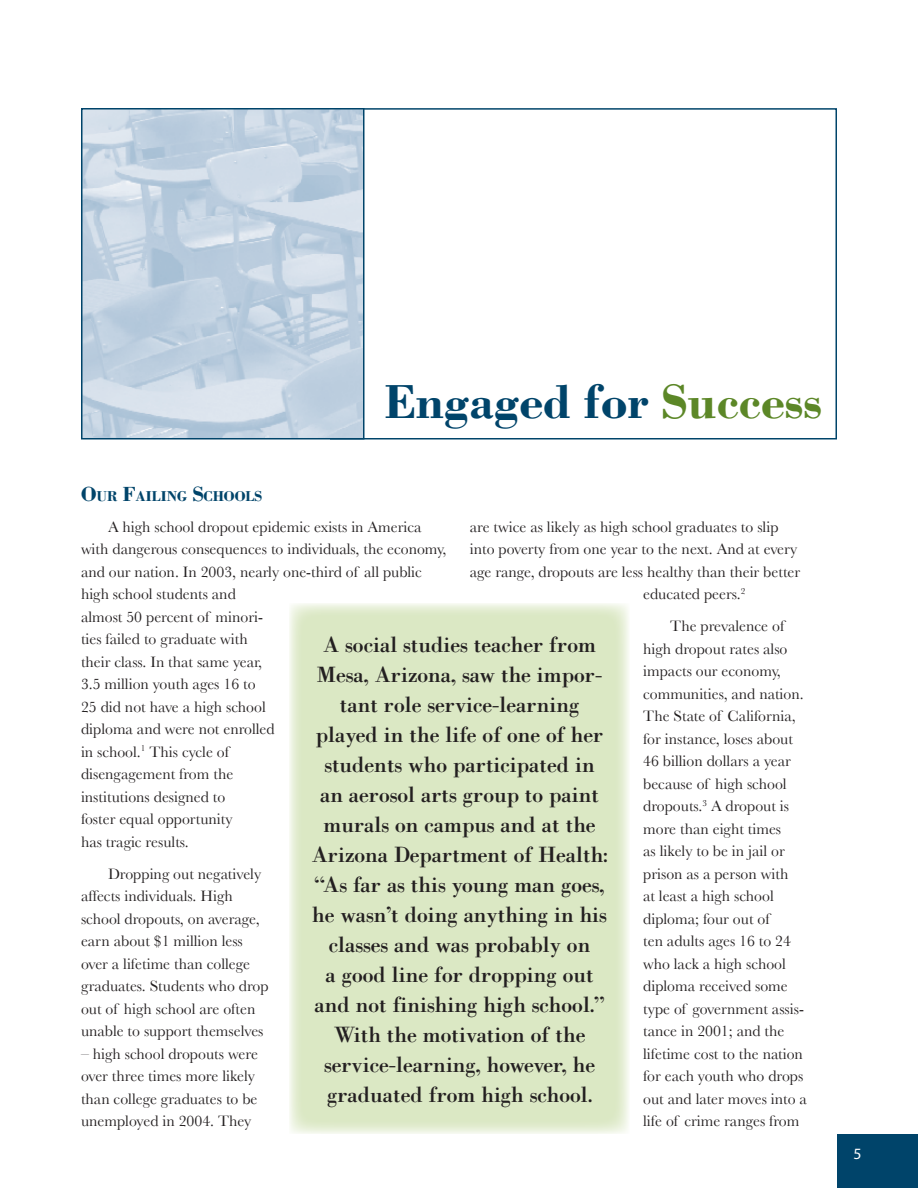
<style>
.page{position:relative;width:918px;height:1188px;background:#fff}
.page>*{position:absolute;margin:0;border:0;box-sizing:border-box;transform-origin:0 0}
.t1{font:700 42px "Bodoni";color:#00446a}
.t2{font:21px/30px "Bodoni";color:#231f20;text-align:center}
.t3{font:15.75px/22.5px "Baskerville";color:#231f20}
.t4{font:700 12.6px "Bodoni";color:#00446a}
.s1{color:#5c8727}
.s2{font-size:18px}
</style>
<div class="page">
<div style="left:837px;top:1134px;width:81px;height:54px;background:#00446a"></div>
<div style="left:330px;top:108px;width:507px;height:332px;border:2px solid #00446a"></div>
<img style="left:84px;top:111px;width:277px;height:325px">
<div style="left:81px;top:108px;width:283px;height:331px;border:2px solid #00446a"></div>
<div style="left:290px;top:603px;width:340px;height:531px;background:#dbe8c4"></div>
<h1 class="t1" style="left:384px;top:370px;width:439px">Engaged for <span class="s1">Success</span></h1>
<p class="t4" style="left:81px;top:486px;width:181px"><span class="s2">O</span>UR <span class="s2">F</span>AILING <span class="s2">S</span>CHOOLS</p>
<p class="t3" style="left:81px;top:515px;width:367px;text-indent:27px">A high school dropout epidemic exists in America with dangerous consequences to individuals, the economy, and our nation. In 2003, nearly one-third of all public high school students and<br>almost 50 percent of minori-<br>ties failed to graduate with<br>their class. In that same year,<br>3.5 million youth ages 16 to<br>25 did not have a high school<br>diploma and were not enrolled<br>in school.<sup>1</sup> This cycle of<br>disengagement from the<br>institutions designed to<br>foster equal opportunity<br>has tragic results.</p>
<p class="t3" style="left:81px;top:862px;width:189px;text-indent:27px">Dropping out negatively affects individuals. High school dropouts, on average, earn about $1 million less over a lifetime than college graduates. Students who drop out of high school are often unable to support themselves</p>
<p class="t3" style="left:81px;top:1042px;width:178px">– high school dropouts were over three times more likely than college graduates to be unemployed in 2004. They</p>
<p class="t3" style="left:470px;top:515px;width:310px">are twice as likely as high school graduates to slip</p>
<p class="t3" style="left:470px;top:538px;width:329px">into poverty from one year to the next. And at every</p>
<p class="t3" style="left:470px;top:560px;width:332px">age range, dropouts are less healthy than their better</p>
<p class="t3" style="left:643px;top:583px;width:104px">educated peers.<sup>2</sup></p>
<p class="t3" style="left:643px;top:615px;width:165px;text-indent:27px">The prevalence of high dropout rates also impacts our economy, communities, and nation.<br>The State of California, for instance, loses about<br>46 billion dollars a year because of high school dropouts.<sup>3</sup> A dropout is more than eight times<br>as likely to be in jail or prison as a person with<br>at least a high school diploma; four out of<br>ten adults ages 16 to 24 who lack a high school diploma received some type of government assis&shy;tance in 2001; and the lifetime cost to the nation for each youth who drops out and later moves into a life of crime ranges from</p>
<p class="t2" style="left:312px;top:629px;width:297px">A social studies teacher from<br>Mesa, Arizona, saw the impor&shy;tant role service-learning played in the life of one of her students who participated in an aerosol arts group to paint murals on campus and at the<br>Arizona Department of Health: “As far as this young man goes, he wasn’t doing anything in his classes and was probably on<br>a good line for dropping out and not finishing high school.”<br>With the motivation of the service-learning, however, he graduated from high school.</p>
</div>
